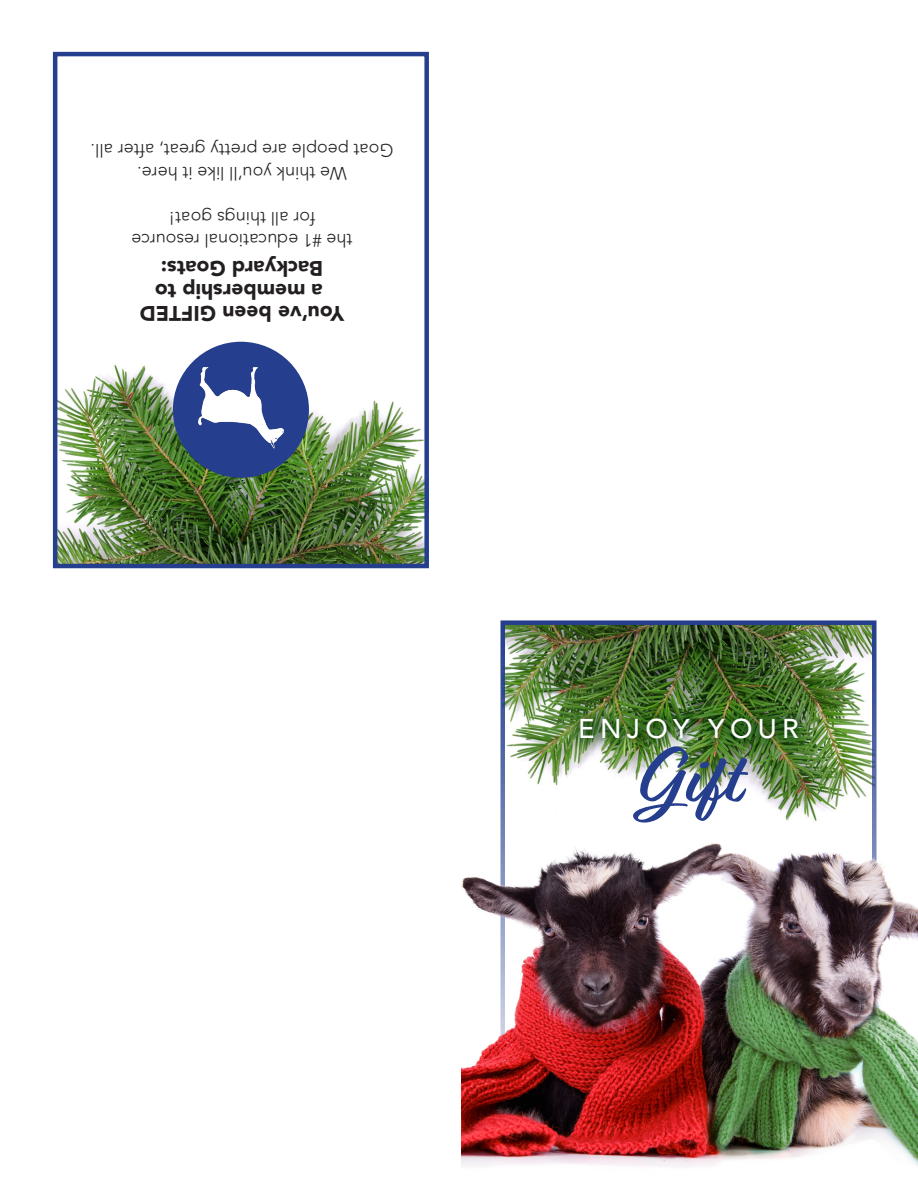
<style>
.page{position:relative;width:918px;height:1188px;background:#fff}
.page>*{position:absolute;margin:0;border:0;box-sizing:border-box;transform-origin:0 0}
.t1{font:700 78px "Relation Two";color:#253f8e}
.t2{font:500 27px "Avenir LT Std";letter-spacing:.2em;color:#fff}
.t3{font:900 21px/22.5px "Avenir LT Std";color:#231f20;text-align:center}
.t4{font:300 18px/22.5px "Avenir LT Std";color:#231f20;text-align:center}
</style>
<div class="page">
<img style="left:505px;top:625px;width:367px;height:139px">
<img style="left:58px;top:341px;width:366px;height:222px">
<div style="left:53px;top:52px;width:376px;height:516px;border:4px solid #253f8e"></div>
<div style="left:173px;top:342px;width:136px;height:136px;background:#253f8e;border-radius:50%"></div>
<img style="left:180px;top:350px;width:121px;height:122px">
<img style="left:461px;top:764px;width:457px;height:403px">
<div style="left:568px;top:706px;width:242px;height:45px;background:#003504;opacity:.75"></div>
<p class="t4" style="left:394px;top:184px;width:305px;rotate:-180deg">We think you’ll like it here.<br>Goat people are pretty great, after all.</p>
<p class="t4" style="left:352px;top:252px;width:222px;rotate:-180deg">the #1 educational resource for all things goat!</p>
<p class="t3" style="left:323px;top:280px;width:164px;rotate:-180deg">Backyard Goats:</p>
<p class="t3" style="left:344px;top:325px;width:206px;rotate:-180deg">You’ve been GIFTED a membership to</p>
<p class="t2" style="left:578px;top:714px;width:222px">ENJOY YOUR</p>
<p class="t1" style="left:640px;top:734px;width:100px">Gift</p>
</div>
